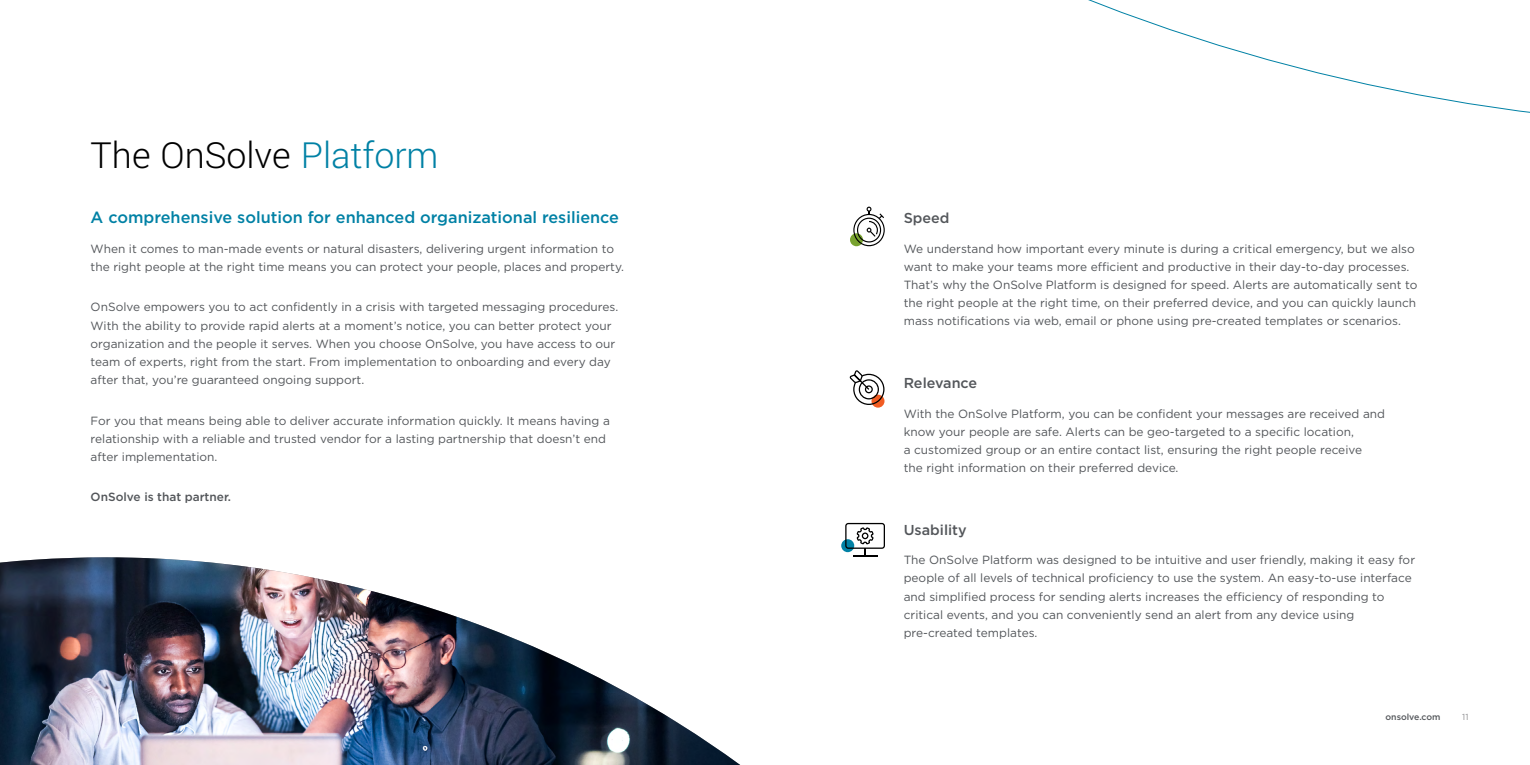
<style>
.page{position:relative;width:1530px;height:765px;background:#fff}
.page>*{position:absolute;margin:0;border:0;box-sizing:border-box;transform-origin:0 0}
.t1{font:300 40px "Yantramanav";color:#000}
.t2{font:500 16.25px "Gotham";color:#0081a5}
.t3{font:500 14.38px "Gotham";color:#53565a}
.t4{font:11.88px/18.1px "Gotham";color:#53565a}
.t5{font:500 11.88px "Gotham";color:#53565a}
.t6{font:500 8.75px "Gotham";color:#53565a}
.t7{font:8.75px "Gotham";color:#919194}
.s1{color:#0081a5}
</style>
<div class="page">
<img style="left:0;top:557px;width:740px;height:208px">
<svg style="left:841px;top:539px;width:13px;height:13px"></svg>
<svg style="left:845px;top:523px;width:40px;height:34px"></svg>
<svg style="left:872px;top:395px;width:13px;height:13px"></svg>
<svg style="left:850px;top:370px;width:35px;height:35px"></svg>
<svg style="left:850px;top:233px;width:13px;height:13px"></svg>
<svg style="left:853px;top:207px;width:32px;height:39px"></svg>
<svg style="left:1088px;top:0;width:442px;height:113px"></svg>
<h1 class="t1" style="left:91px;top:131px;width:349px">The OnSolve <span class="s1">Platform</span></h1>
<h2 class="t2" style="left:91px;top:207px;width:530px">A comprehensive solution for enhanced organizational resilience</h2>
<p class="t4" style="left:91px;top:239px;width:535px">When it comes to man-made events or natural disasters, delivering urgent information to the right people at the right time means you can protect your people, places and property.</p>
<p class="t4" style="left:91px;top:298px;width:529px">OnSolve empowers you to act confidently in a crisis with targeted messaging procedures.<br>With the ability to provide rapid alerts at a moment’s notice, you can better protect your organization and the people it serves. When you choose OnSolve, you have access to our team of experts, right from the start. From implementation to onboarding and every day after that, you’re guaranteed ongoing support.</p>
<p class="t4" style="left:91px;top:411px;width:521px">For you that means being able to deliver accurate information quickly. It means having a relationship with a reliable and trusted vendor for a lasting partnership that doesn’t end after implementation.</p>
<p class="t5" style="left:91px;top:489px;width:142px">OnSolve is that partner.</p>
<p class="t3" style="left:904px;top:209px;width:47px">Speed</p>
<p class="t4" style="left:904px;top:239px;width:515px">We understand how important every minute is during a critical emergency, but we also want to make your teams more efficient and productive in their day-to-day processes.<br>That’s why the OnSolve Platform is designed for speed. Alerts are automatically sent to the right people at the right time, on their preferred device, and you can quickly launch mass notifications via web, email or phone using pre-created templates or scenarios.</p>
<p class="t3" style="left:904px;top:374px;width:75px">Relevance</p>
<p class="t4" style="left:904px;top:404px;width:483px">With the OnSolve Platform, you can be confident your messages are received and know your people are safe. Alerts can be geo-targeted to a specific location,<br>a customized group or an entire contact list, ensuring the right people receive<br>the right information on their preferred device.</p>
<p class="t3" style="left:904px;top:521px;width:64px">Usability</p>
<p class="t4" style="left:904px;top:551px;width:513px">The OnSolve Platform was designed to be intuitive and user friendly, making it easy for people of all levels of technical proficiency to use the system. An easy-to-use interface and simplified process for sending alerts increases the efficiency of responding to critical events, and you can conveniently send an alert from any device using pre-created templates.</p>
<p class="t6" style="left:1385px;top:711px;width:57px">onsolve.com</p>
<p class="t7" style="left:1462px;top:711px;width:8px">11</p>
</div>
